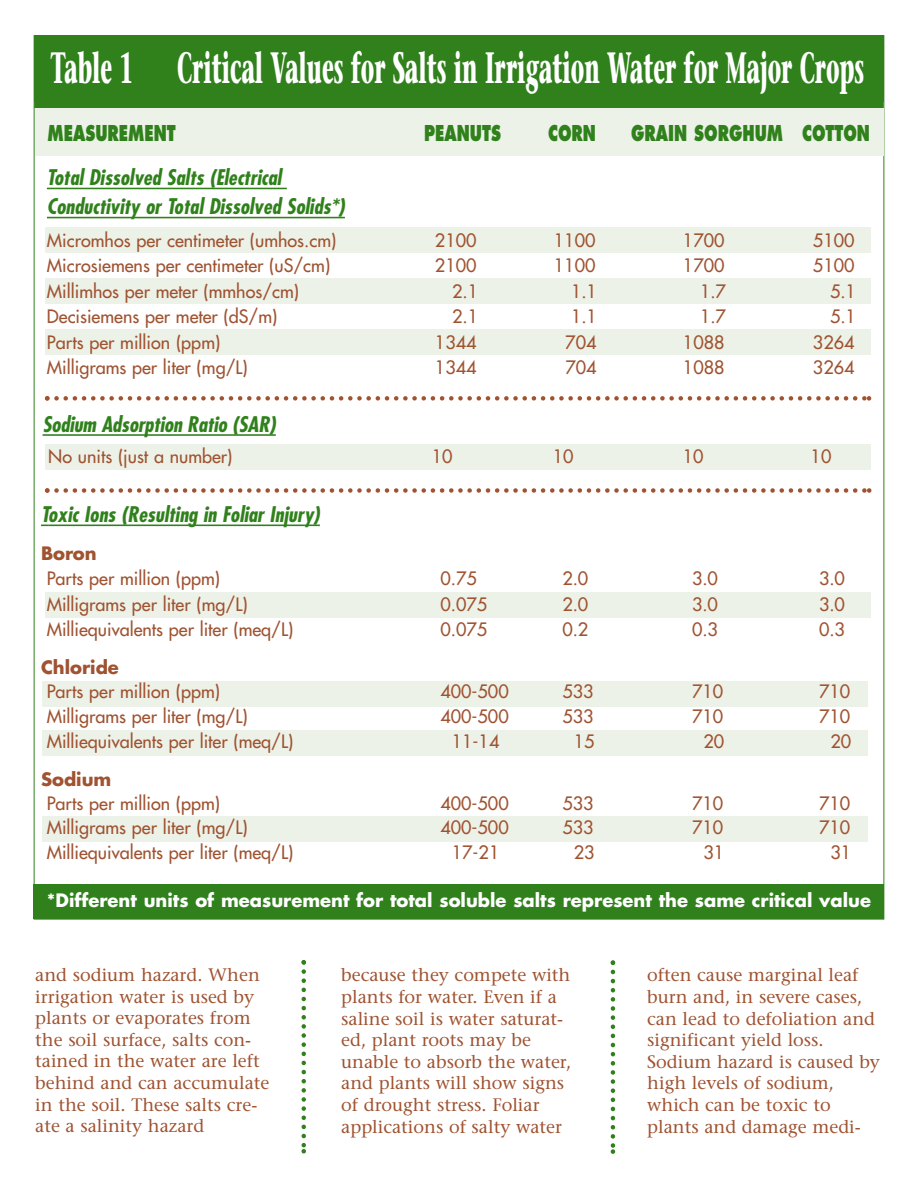
<style>
.page{position:relative;width:918px;height:1188px;background:#fff}
.page>*{position:absolute;margin:0;border:0;box-sizing:border-box;transform-origin:0 0}
.t1{font:700 43.8px "Stone Serif";color:#fff;scale:.48 1}
.t2{font:800 21.3px "Futura";color:#30811c;scale:.71 1}
.t3{font:italic 700 condensed 21px/29.1px "Futura";color:#30811c}
.t4{font:18px "Futura";color:#9f5331}
.t5{font:18px/21.6px "Stone Serif";color:#9f5331}
.t6{font:700 18px "Futura";color:#fff}
.t7{font:700 18px "Futura";color:#9f5331}
</style>
<div class="page">
<div style="left:42px;top:817px;width:826px;height:25px;background:#edf2e8"></div>
<div style="left:42px;top:681px;width:826px;height:25px;background:#edf2e8"></div>
<div style="left:45px;top:592px;width:826px;height:25px;background:#edf2e8"></div>
<div style="left:45px;top:445px;width:826px;height:25px;background:#edf2e8"></div>
<div style="left:45px;top:330px;width:826px;height:25px;background:#edf2e8"></div>
<div style="left:45px;top:279px;width:826px;height:25px;background:#edf2e8"></div>
<div style="left:34px;top:36px;width:850px;height:66px;background:#30811c"></div>
<div style="left:34px;top:102px;width:850px;height:6px;background:#30811c"></div>
<div style="left:35px;top:108px;width:848px;height:48px;background:#edf2e8"></div>
<hr style="left:43px;top:434px;width:233px;height:2px;background:#30811c">
<svg style="left:45px;top:396px;width:826px;height:5px"></svg>
<svg style="left:45px;top:488px;width:826px;height:5px"></svg>
<div style="left:45px;top:228px;width:826px;height:25px;background:#edf2e8"></div>
<hr style="left:54px;top:188px;width:233px;height:1px;background:#30811c">
<hr style="left:47px;top:217px;width:127px;height:1px;background:#30811c">
<hr style="left:174px;top:217px;width:171px;height:1px;background:#30811c">
<div style="left:42px;top:730px;width:826px;height:25px;background:#edf2e8"></div>
<hr style="left:48px;top:525px;width:256px;height:1px;background:#30811c">
<svg style="left:304px;top:525px;width:16px;height:1px"></svg>
<div style="left:34px;top:884px;width:850px;height:35px;background:#30811c"></div>
<svg style="left:302px;top:960px;width:4px;height:194px"></svg>
<svg style="left:611px;top:960px;width:4px;height:194px"></svg>
<h1 class="t1" style="left:51px;top:51px;width:1696px">Table 1 Critical Values for Salts in Irrigation Water for Major Crops</h1>
<p class="t2" style="left:47px;top:123px;width:182px">MEASUREMENT</p>
<p class="t2" style="left:424px;top:123px;width:110px">PEANUTS</p>
<p class="t2" style="left:548px;top:123px;width:69px">CORN</p>
<p class="t2" style="left:631px;top:123px;width:338px">GRAIN SORGHUM COTTON</p>
<p class="t3" style="left:47px;top:165px;width:299px">Total Dissolved Salts (Electrical<br>Conductivity or Total Dissolved Solids*)</p>
<p class="t4" style="left:47px;top:231px;width:291px">Micromhos per centimeter (umhos.cm)</p>
<p class="t4" style="left:435px;top:231px;width:43px">2100</p>
<p class="t4" style="left:554px;top:231px;width:43px">1100</p>
<p class="t4" style="left:683px;top:231px;width:43px">1700</p>
<p class="t4" style="left:813px;top:231px;width:43px">5100</p>
<p class="t4" style="left:47px;top:257px;width:285px">Microsiemens per centimeter (uS/cm)</p>
<p class="t4" style="left:435px;top:257px;width:43px">2100</p>
<p class="t4" style="left:554px;top:257px;width:43px">1100</p>
<p class="t4" style="left:683px;top:257px;width:43px">1700</p>
<p class="t4" style="left:813px;top:257px;width:43px">5100</p>
<p class="t4" style="left:47px;top:282px;width:254px">Millimhos per meter (mmhos/cm)</p>
<p class="t4" style="left:452px;top:282px;width:28px">2.1</p>
<p class="t4" style="left:571px;top:282px;width:28px">1.1</p>
<p class="t4" style="left:700px;top:282px;width:28px">1.7</p>
<p class="t4" style="left:830px;top:282px;width:28px">5.1</p>
<p class="t4" style="left:47px;top:308px;width:232px">Decisiemens per meter (dS/m)</p>
<p class="t4" style="left:452px;top:308px;width:28px">2.1</p>
<p class="t4" style="left:571px;top:308px;width:28px">1.1</p>
<p class="t4" style="left:700px;top:308px;width:28px">1.7</p>
<p class="t4" style="left:830px;top:308px;width:28px">5.1</p>
<p class="t4" style="left:47px;top:333px;width:175px">Parts per million (ppm)</p>
<p class="t4" style="left:435px;top:333px;width:43px">1344</p>
<p class="t4" style="left:565px;top:333px;width:33px">704</p>
<p class="t4" style="left:683px;top:333px;width:43px">1088</p>
<p class="t4" style="left:813px;top:333px;width:43px">3264</p>
<p class="t4" style="left:47px;top:359px;width:202px">Milligrams per liter (mg/L)</p>
<p class="t4" style="left:435px;top:359px;width:43px">1344</p>
<p class="t4" style="left:565px;top:359px;width:33px">704</p>
<p class="t4" style="left:683px;top:359px;width:43px">1088</p>
<p class="t4" style="left:813px;top:359px;width:43px">3264</p>
<p class="t3" style="left:43px;top:411px;width:235px">Sodium Adsorption Ratio (SAR)</p>
<p class="t4" style="left:48px;top:447px;width:186px">No units (just a number)</p>
<p class="t4" style="left:432px;top:447px;width:22px">10</p>
<p class="t4" style="left:553px;top:447px;width:22px">10</p>
<p class="t4" style="left:683px;top:447px;width:22px">10</p>
<p class="t4" style="left:811px;top:447px;width:22px">10</p>
<p class="t3" style="left:41px;top:502px;width:280px">Toxic Ions (Resulting in Foliar Injury)</p>
<p class="t7" style="left:41px;top:545px;width:57px">Boron</p>
<p class="t4" style="left:47px;top:570px;width:175px">Parts per million (ppm)</p>
<p class="t4" style="left:440px;top:570px;width:38px">0.75</p>
<p class="t4" style="left:562px;top:570px;width:28px">2.0</p>
<p class="t4" style="left:692px;top:570px;width:28px">3.0</p>
<p class="t4" style="left:819px;top:570px;width:28px">3.0</p>
<p class="t4" style="left:47px;top:595px;width:202px">Milligrams per liter (mg/L)</p>
<p class="t4" style="left:440px;top:595px;width:48px">0.075</p>
<p class="t4" style="left:562px;top:595px;width:28px">2.0</p>
<p class="t4" style="left:692px;top:595px;width:28px">3.0</p>
<p class="t4" style="left:819px;top:595px;width:28px">3.0</p>
<p class="t4" style="left:47px;top:621px;width:248px">Milliequivalents per liter (meq/L)</p>
<p class="t4" style="left:440px;top:621px;width:48px">0.075</p>
<p class="t4" style="left:562px;top:621px;width:28px">0.2</p>
<p class="t4" style="left:692px;top:621px;width:28px">0.3</p>
<p class="t4" style="left:819px;top:621px;width:28px">0.3</p>
<p class="t7" style="left:41px;top:659px;width:79px">Chloride</p>
<p class="t4" style="left:47px;top:683px;width:175px">Parts per million (ppm)</p>
<p class="t4" style="left:440px;top:683px;width:70px">400-500</p>
<p class="t4" style="left:562px;top:683px;width:33px">533</p>
<p class="t4" style="left:692px;top:683px;width:33px">710</p>
<p class="t4" style="left:819px;top:683px;width:33px">710</p>
<p class="t4" style="left:47px;top:707px;width:202px">Milligrams per liter (mg/L)</p>
<p class="t4" style="left:440px;top:707px;width:70px">400-500</p>
<p class="t4" style="left:562px;top:707px;width:33px">533</p>
<p class="t4" style="left:692px;top:707px;width:33px">710</p>
<p class="t4" style="left:819px;top:707px;width:33px">710</p>
<p class="t4" style="left:47px;top:732px;width:248px">Milliequivalents per liter (meq/L)</p>
<p class="t4" style="left:452px;top:732px;width:49px">11-14</p>
<p class="t4" style="left:574px;top:732px;width:22px">15</p>
<p class="t4" style="left:703px;top:732px;width:22px">20</p>
<p class="t4" style="left:830px;top:732px;width:22px">20</p>
<p class="t7" style="left:41px;top:771px;width:72px">Sodium</p>
<p class="t4" style="left:47px;top:794px;width:175px">Parts per million (ppm)</p>
<p class="t4" style="left:440px;top:794px;width:70px">400-500</p>
<p class="t4" style="left:562px;top:794px;width:33px">533</p>
<p class="t4" style="left:692px;top:794px;width:33px">710</p>
<p class="t4" style="left:819px;top:794px;width:33px">710</p>
<p class="t4" style="left:47px;top:819px;width:202px">Milligrams per liter (mg/L)</p>
<p class="t4" style="left:440px;top:819px;width:70px">400-500</p>
<p class="t4" style="left:562px;top:819px;width:33px">533</p>
<p class="t4" style="left:692px;top:819px;width:33px">710</p>
<p class="t4" style="left:819px;top:819px;width:33px">710</p>
<p class="t4" style="left:47px;top:843px;width:248px">Milliequivalents per liter (meq/L)</p>
<p class="t4" style="left:452px;top:843px;width:49px">17-21</p>
<p class="t4" style="left:574px;top:843px;width:22px">23</p>
<p class="t4" style="left:703px;top:843px;width:22px">31</p>
<p class="t4" style="left:830px;top:843px;width:22px">31</p>
<p class="t6" style="left:47px;top:892px;width:826px">*Different units of measurement for total soluble salts represent the same critical value</p>
<p class="t5" style="left:35px;top:966px;width:236px">and sodium hazard. When irrigation water is used by plants or evaporates from the soil surface, salts con&shy;tained in the water are left behind and can accumulate in the soil. These salts cre&shy;ate a salinity hazard</p>
<p class="t5" style="left:341px;top:966px;width:231px">because they compete with plants for water. Even if a saline soil is water saturat&shy;ed, plant roots may be unable to absorb the water, and plants will show signs of drought stress. Foliar applications of salty water</p>
<p class="t5" style="left:647px;top:966px;width:234px">often cause marginal leaf burn and, in severe cases, can lead to defoliation and significant yield loss.<br>Sodium hazard is caused by high levels of sodium, which can be toxic to plants and damage medi-</p>
</div>
